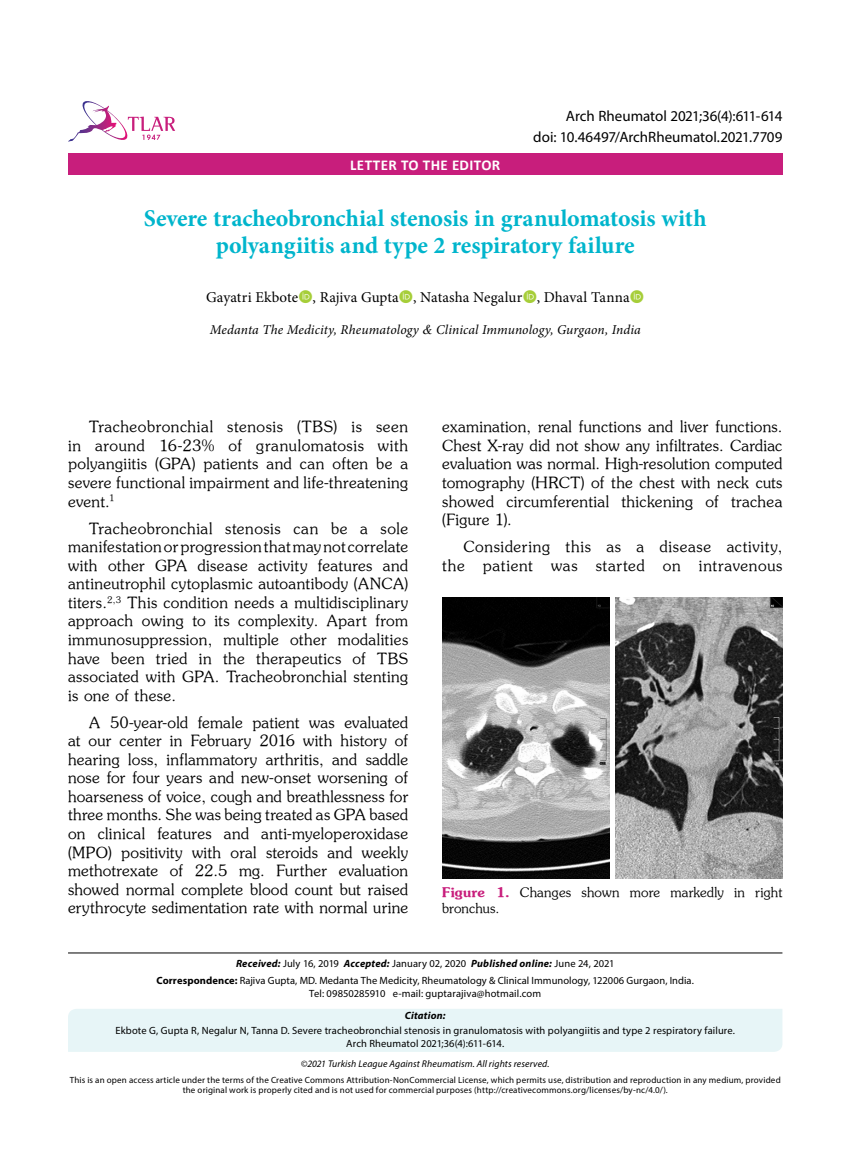
<style>
.page{position:relative;width:859px;height:1170px;background:#fff}
.page>*{position:absolute;margin:0;border:0;box-sizing:border-box;transform-origin:0 0}
.t1{font:700 24px/27px "Minion Pro";letter-spacing:-.005em;color:#00b5cc;text-align:center}
.t2{font:15.45px/18.6px "Souvenir Turk";letter-spacing:.025em;color:#000;text-align:justify}
.t3{font:15.45px/18.6px "Souvenir Turk";letter-spacing:.045em;color:#000;text-align:right}
.t4{font:15px "Myriad Pro";letter-spacing:-.005em;color:#000}
.t5{font:15px "Minion Pro";letter-spacing:.005em;color:#000}
.t6{font:700 15px "Calibri";letter-spacing:.025em;color:#fff}
.t7{font:italic 13.5px "Minion Pro";letter-spacing:.005em;color:#000}
.t8{font:13.35px/16px "Souvenir Turk";letter-spacing:.01em;color:#000}
.t9{font:10.5px/16.8px "Myriad Pro";letter-spacing:.01em;color:#000;text-align:center}
.t10{font:italic 700 10.5px "Myriad Pro";letter-spacing:.02em;color:#000}
.t11{font:italic 9.75px "Myriad Pro";letter-spacing:.01em;color:#000}
.t12{font:9px/10.8px "Myriad Pro";letter-spacing:.015em;color:#000;text-align:center}
.s1{font-family:"Times"}
.s2{font-family:"Souvenir Turk B";color:#c81e7c}
.s3{font-weight:700;font-style:italic}
.s4{font-weight:700}
</style>
<div class="page">
<div style="left:68px;top:153px;width:714px;height:22px;background:#c81e7c"></div>
<svg style="left:68px;top:101px;width:107px;height:41px"></svg>
<hr style="left:68px;top:952px;width:714px;height:1px;background:#000">
<div style="left:68px;top:1009px;width:714px;height:42px;background:#e7f5f7"></div>
<img style="left:442px;top:597px;width:340px;height:281px">
<div style="left:610px;top:596px;width:5px;height:283px;background:#fff"></div>
<p class="t4" style="left:566px;top:107px;width:218px">Arch Rheumatol 2021;36(4):611-614</p>
<p class="t4" style="left:533px;top:127px;width:251px">doi: 10.46497/ArchRheumatol.2021.7709</p>
<p class="t6" style="left:350px;top:154px;width:152px">LETTER TO THE EDITOR</p>
<h1 class="t1" style="left:144px;top:204px;width:564px">Severe tracheobronchial stenosis in granulomatosis with polyangiitis and type 2 respiratory failure</h1>
<p class="t5" style="left:206px;top:287px;width:425px">Gayatri Ekbote , Rajiva Gupta , Natasha Negalur , Dhaval Tanna</p>
<p class="t7" style="left:210px;top:321px;width:433px">Medanta The Medicity, Rheumatology <span class="s1">&amp;</span> Clinical Immunology, Gurgaon, India</p>
<p class="t2" style="left:68px;top:417px;width:342px;text-indent:21px">Tracheobronchial stenosis (TBS) is seen in around 16-23% of granulomatosis with polyangiitis (GPA) patients and can often be a severe functional impairment and life-threatening event.<sup>1</sup></p>
<p class="t2" style="left:68px;top:518px;width:342px;text-indent:21px">Tracheobronchial stenosis can be a sole manifestation or progression that may not correlate with other GPA disease activity features and antineutrophil cytoplasmic autoantibody (ANCA) titers.<sup>2,3</sup> This condition needs a multidisciplinary approach owing to its complexity. Apart from immunosuppression, multiple other modalities have been tried in the therapeutics of TBS associated with GPA. Tracheobronchial stenting is one of these.</p>
<p class="t2" style="left:68px;top:712px;width:342px;text-indent:21px">A 50-year-old female patient was evaluated at our center in February 2016 with history of hearing loss, inflammatory arthritis, and saddle nose for four years and new-onset worsening of hoarseness of voice, cough and breathlessness for three months. She was being treated as GPA based on clinical features and anti-myeloperoxidase (MPO) positivity with oral steroids and weekly methotrexate of 22.5 mg. Further evaluation showed normal complete blood count but raised erythrocyte sedimentation rate with normal urine</p>
<p class="t2" style="left:442px;top:417px;width:342px">examination, renal functions and liver functions.<br>Chest X-ray did not show any infiltrates. Cardiac evaluation was normal. High-resolution computed tomography (HRCT) of the chest with neck cuts showed circumferential thickening of trachea (Figure 1).</p>
<p class="t3" style="left:442px;top:537px;width:342px">Considering this as a disease activity, the patient was started on intravenous</p>
<p class="t8" style="left:442px;top:883px;width:342px"><span class="s2">Figure 1.</span> Changes shown more markedly in right bronchus.</p>
<p class="t9" style="left:157px;top:955px;width:539px"><span class="s3">Received:</span> July 16, 2019 <span class="s3">Accepted:</span> January 02, 2020 <span class="s3">Published online:</span> June 24, 2021<br><span class="s4">Correspondence:</span> Rajiva Gupta, MD. Medanta The Medicity, Rheumatology &amp; Clinical Immunology, 122006 Gurgaon, India.</p>
<p class="t9" style="left:309px;top:984px;width:233px">Tel: 09850285910 e-mail: guptarajiva@hotmail.com</p>
<p class="t10" style="left:405px;top:1008px;width:42px">Citation:</p>
<p class="t9" style="left:115px;top:1023px;width:621px;line-height:12.6px">Ekbote G, Gupta R, Negalur N, Tanna D. Severe tracheobronchial stenosis in granulomatosis with polyangiitis and type 2 respiratory failure.<br>Arch Rheumatol 2021;36(4):611-614.</p>
<p class="t11" style="left:301px;top:1058px;width:250px">©2021 Turkish League Against Rheumatism. All rights reserved.</p>
<p class="t12" style="left:70px;top:1073px;width:713px">This is an open access article under the terms of the Creative Commons Attribution-NonCommercial License, which permits use, distribution and reproduction in any medium, provided the original work is properly cited and is not used for commercial purposes (http://creativecommons.org/licenses/by-nc/4.0/).</p>
</div>
